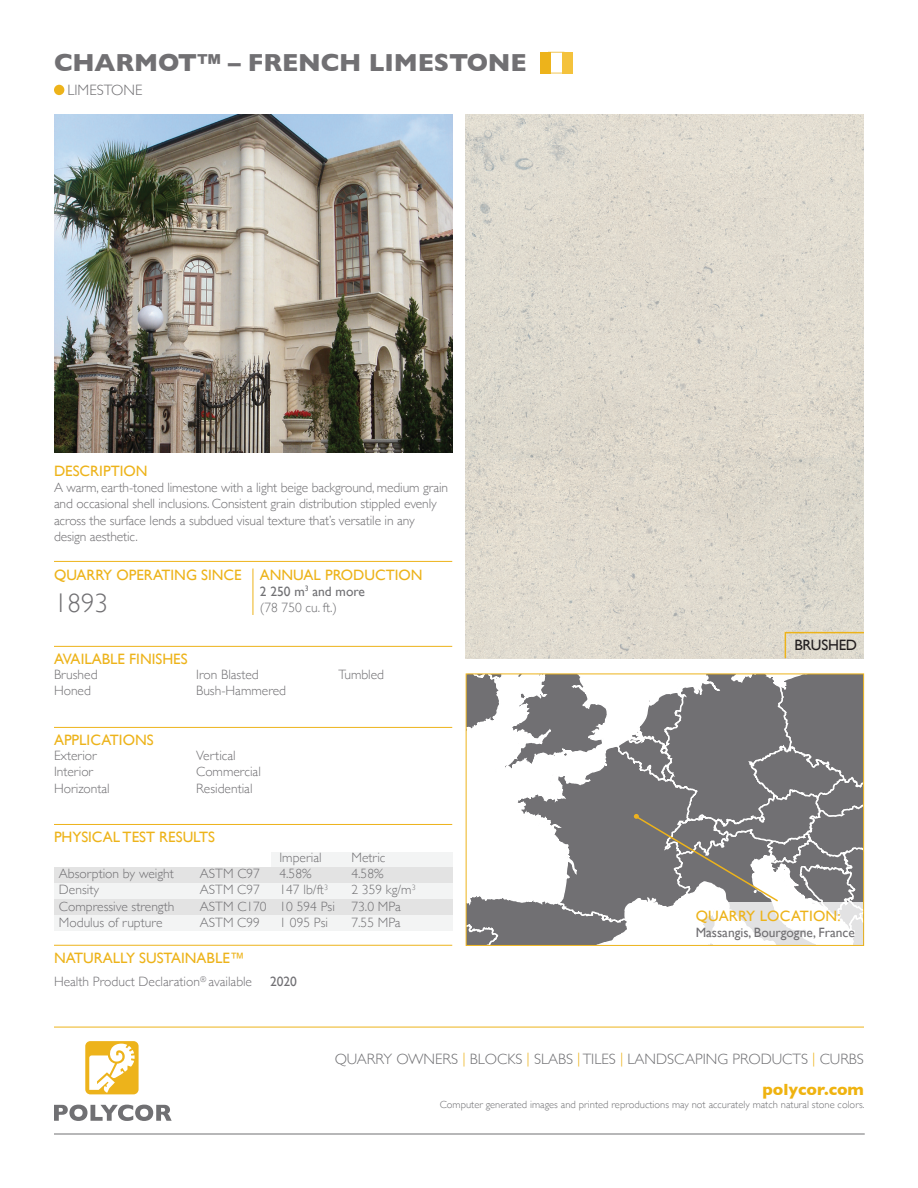
<style>
.page{position:relative;width:918px;height:1188px;background:#fff}
.page>*{position:absolute;margin:0;border:0;box-sizing:border-box;transform-origin:0 0}
.t1{font:300 27px "Gill Sans";color:#717073}
.t2{font:700 25.2px "Gill Sans";letter-spacing:-.005em;color:#717073}
.t3{font:700 16.5px "Gill Sans";color:#efb310}
.t4{font:15px "Gill Sans";color:#edb31a}
.t5{font:300 15px "Gill Sans";color:#707073}
.t6{font:300 15px "Gill Sans";color:#717073}
.t7{font:15px "Gill Sans";letter-spacing:-.015em;color:#231f20}
.t8{font:300 13.5px/16.2px "Gill Sans";color:#717073}
.t9{font:300 13.5px "Gill Sans";color:#717074}
.t10{font:13.5px "Gill Sans";color:#717073}
.t11{font:300 13.5px/16.2px "Gill Sans";color:#707073}
.t12{font:13.5px "Gill Sans";color:#717074}
.t13{font:300 10.5px "Gill Sans";color:#707073}
.s1{font-weight:400}
.s2{color:#edb31b}
</style>
<div class="page">
<img style="left:466px;top:115px;width:398px;height:516px">
<img style="left:54px;top:115px;width:398px;height:337px">
<div style="left:54px;top:85px;width:10px;height:10px;background:#edb31a;border-radius:50%"></div>
<hr style="left:54px;top:646px;width:398px;height:1px;background:#edb31a">
<hr style="left:54px;top:561px;width:398px;height:1px;background:#edb31a">
<hr style="left:54px;top:727px;width:398px;height:1px;background:#edb31a">
<hr style="left:54px;top:824px;width:398px;height:1px;background:#edb31a">
<div style="left:54px;top:883px;width:398px;height:16px;background:#f3f4f4"></div>
<div style="left:271px;top:852px;width:181px;height:16px;background:#f3f4f4"></div>
<div style="left:54px;top:899px;width:398px;height:16px;background:#e3e3e3"></div>
<div style="left:54px;top:868px;width:398px;height:15px;background:#e3e3e3"></div>
<div style="left:54px;top:915px;width:398px;height:15px;background:#f3f4f4"></div>
<hr style="left:253px;top:569px;width:1px;height:46px;background:#edb31a">
<svg style="left:466px;top:631px;width:399px;height:315px"></svg>
<svg style="left:551px;top:52px;width:11px;height:21px"></svg>
<div style="left:562px;top:52px;width:11px;height:21px;background:#f4c23c"></div>
<div style="left:540px;top:52px;width:11px;height:21px;background:#edb31b"></div>
<svg style="left:85px;top:1041px;width:54px;height:53px"></svg>
<svg style="left:54px;top:1105px;width:118px;height:16px"></svg>
<div style="left:466px;top:674px;width:398px;height:272px;border:1px solid #edb31b"></div>
<hr style="left:54px;top:1027px;width:810px;height:1px;background:#edb31b">
<hr style="left:54px;top:1134px;width:811px;height:1px;background:#707073">
<hr style="left:54px;top:945px;width:398px;height:1px;background:#edb31b">
<h2 class="t2" style="left:54px;top:43px;width:474px">CHARMOT™ – FRENCH LIMESTONE</h2>
<p class="t6" style="left:68px;top:78px;width:76px">LIMESTONE</p>
<p class="t4" style="left:54px;top:462px;width:95px">DESCRIPTION</p>
<p class="t8" style="left:54px;top:479px;width:396px">A warm, earth-toned limestone with a light beige background, medium grain and occasional shell inclusions. Consistent grain distribution stippled evenly across the surface lends a subdued visual texture that’s versatile in any design aesthetic.</p>
<p class="t4" style="left:54px;top:566px;width:189px">QUARRY OPERATING SINCE</p>
<h1 class="t1" style="left:54px;top:582px;width:55px">1893</h1>
<p class="t4" style="left:260px;top:566px;width:164px">ANNUAL PRODUCTION</p>
<p class="t11" style="left:260px;top:583px;width:107px"><span class="s1">2 250 m</span><sup>3</sup> <span class="s1">and more </span>(78 750 cu. ft.)</p>
<p class="t4" style="left:54px;top:650px;width:135px">AVAILABLE FINISHES</p>
<p class="t8" style="left:54px;top:666px;width:45px">Brushed<br>Honed</p>
<p class="t8" style="left:196px;top:666px;width:92px">Iron Blasted<br>Bush-Hammered</p>
<p class="t8" style="left:338px;top:666px;width:47px">Tumbled</p>
<p class="t4" style="left:54px;top:731px;width:101px">APPLICATIONS</p>
<p class="t8" style="left:54px;top:747px;width:57px">Exterior<br>Interior<br>Horizontal</p>
<p class="t8" style="left:196px;top:747px;width:66px">Vertical<br>Commercial<br>Residential</p>
<p class="t4" style="left:54px;top:828px;width:163px">PHYSICAL TEST RESULTS</p>
<p class="t8" style="left:279px;top:849px;width:44px">Imperial</p>
<p class="t8" style="left:351px;top:849px;width:36px">Metric</p>
<p class="t8" style="left:59px;top:865px;width:116px">Absorption by weight</p>
<p class="t8" style="left:200px;top:865px;width:62px">ASTM C97</p>
<p class="t8" style="left:279px;top:865px;width:34px">4.58%</p>
<p class="t8" style="left:351px;top:865px;width:34px">4.58%</p>
<p class="t8" style="left:59px;top:881px;width:42px">Density</p>
<p class="t8" style="left:200px;top:881px;width:62px">ASTM C97</p>
<p class="t8" style="left:279px;top:881px;width:50px">147 lb/ft<sup>3</sup></p>
<p class="t8" style="left:351px;top:881px;width:66px">2 359 kg/m<sup>3</sup></p>
<p class="t8" style="left:59px;top:897px;width:117px">Compressive strength</p>
<p class="t8" style="left:200px;top:897px;width:202px">ASTM C170 10 594 Psi 73.0 MPa</p>
<p class="t8" style="left:59px;top:914px;width:105px">Modulus of rupture</p>
<p class="t8" style="left:200px;top:914px;width:62px">ASTM C99</p>
<p class="t8" style="left:279px;top:914px;width:50px">1 095 Psi</p>
<p class="t8" style="left:351px;top:914px;width:51px">7.55 MPa</p>
<p class="t4" style="left:54px;top:949px;width:192px">NATURALLY SUSTAINABLE™</p>
<p class="t9" style="left:54px;top:971px;width:200px">Health Product Declaration<sup>®</sup> available</p>
<p class="t12" style="left:270px;top:974px;width:28px">2020</p>
<p class="t7" style="left:794px;top:636px;width:64px">BRUSHED</p>
<p class="t4" style="left:696px;top:907px;width:147px">QUARRY LOCATION:</p>
<p class="t10" style="left:696px;top:925px;width:161px">Massangis, Bourgogne, France</p>
<p class="t5" style="left:335px;top:1048px;width:531px">QUARRY OWNERS <span class="s2">|</span> BLOCKS <span class="s2">|</span> SLABS <span class="s2">|</span>TILES <span class="s2">|</span> LANDSCAPING PRODUCTS <span class="s2">|</span> CURBS</p>
<p class="t3" style="left:762px;top:1077px;width:103px">polycor.com</p>
<p class="t13" style="left:440px;top:1096px;width:427px">Computer generated images and printed reproductions may not accurately match natural stone colors.</p>
</div>
